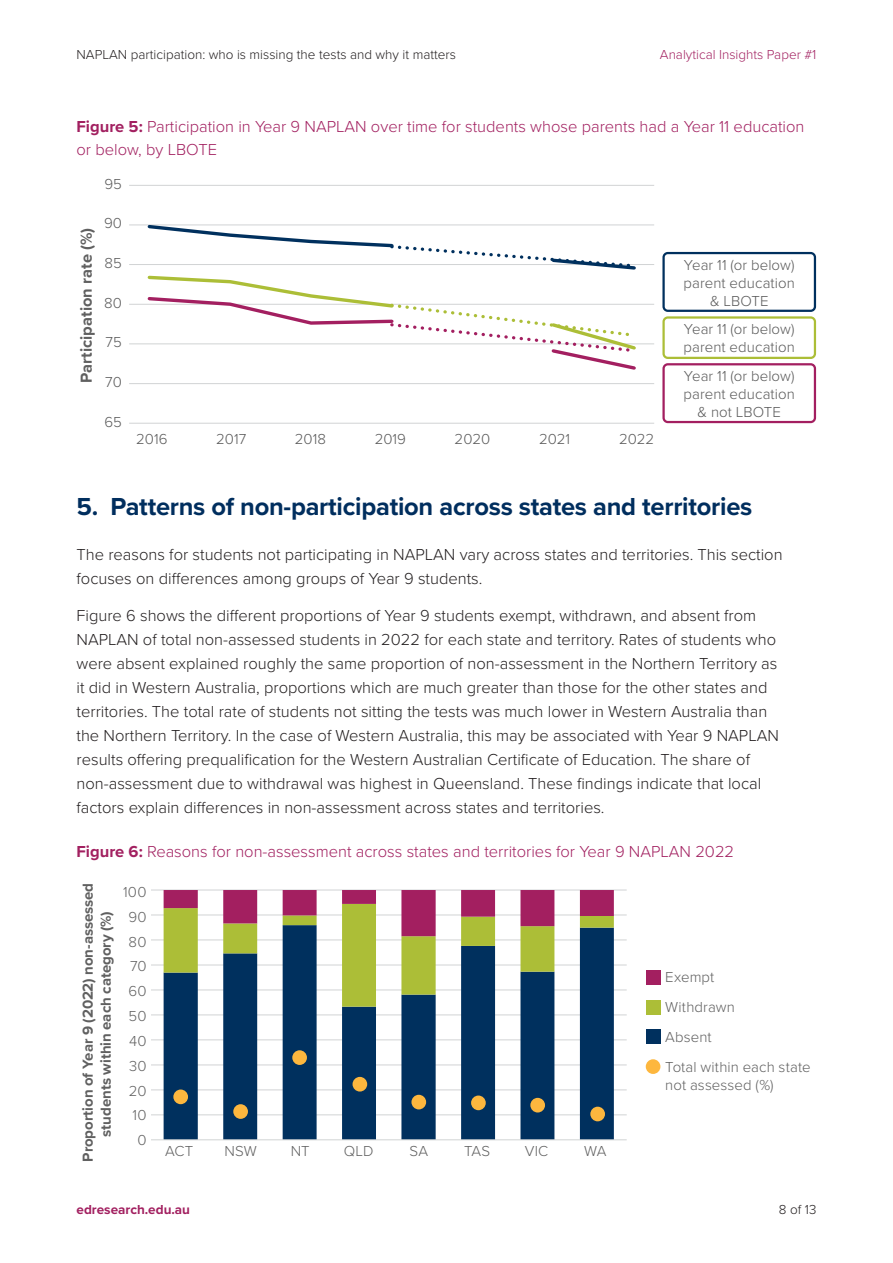
<style>
.page{position:relative;width:893px;height:1263px;background:#fff}
.page>*{position:absolute;margin:0;border:0;box-sizing:border-box;transform-origin:0 0}
.H1_-_numbered{font:700 25.5px "Proxima Nova";letter-spacing:-.01em;color:#002e5e}
.t1{font:300 16.5px/24px "Proxima Nova";color:#231f20}
.Figure_table_title{font:300 16.5px/22.5px "Proxima Nova";color:#a22060}
.t2{font:700 16.5px "Proxima Nova";color:#606060}
.t3{font:300 15px/18px "Proxima Nova";letter-spacing:.005em;color:#595959;text-align:center}
.t4{font:300 15px/29.8px "Proxima Nova";letter-spacing:.01em;color:#606060}
.t5{font:700 15px/18px "Proxima Nova";letter-spacing:-.005em;color:#606060;text-align:center}
.t6{font:300 13.5px "Proxima Nova";color:#231f20}
.t7{font:300 13.5px "Proxima Nova";color:#a22060}
.t8{font:700 13.5px "Proxima Nova";color:#a22060}
.s1{font-weight:700}
</style>
<div class="page">
<div style="left:662px;top:252px;width:154px;height:60px;border:2px solid #00305e;border-radius:4px"></div>
<div style="left:662px;top:363px;width:154px;height:60px;border:2px solid #a31f60;border-radius:4px"></div>
<div style="left:662px;top:316px;width:154px;height:43px;border:2px solid #acbe37;border-radius:4px"></div>
<hr style="left:129px;top:185px;width:525px;height:1px;background:#d1d3d4">
<hr style="left:129px;top:225px;width:525px;height:1px;background:#d1d3d4">
<hr style="left:129px;top:264px;width:525px;height:1px;background:#d1d3d4">
<hr style="left:129px;top:304px;width:525px;height:1px;background:#d1d3d4">
<hr style="left:129px;top:343px;width:525px;height:1px;background:#d1d3d4">
<hr style="left:129px;top:383px;width:525px;height:1px;background:#d1d3d4">
<hr style="left:129px;top:423px;width:525px;height:1px;background:#d1d3d4">
<svg style="left:146px;top:224px;width:492px;height:146px"></svg>
<hr style="left:151px;top:890px;width:476px;height:1px;background:#d1d3d4">
<hr style="left:151px;top:914px;width:476px;height:1px;background:#d1d3d4">
<hr style="left:151px;top:939px;width:476px;height:1px;background:#d1d3d4">
<hr style="left:151px;top:965px;width:476px;height:1px;background:#d1d3d4">
<hr style="left:151px;top:989px;width:476px;height:1px;background:#d1d3d4">
<hr style="left:151px;top:1014px;width:476px;height:1px;background:#d1d3d4">
<hr style="left:151px;top:1039px;width:476px;height:1px;background:#d1d3d4">
<hr style="left:151px;top:1064px;width:476px;height:1px;background:#d1d3d4">
<hr style="left:151px;top:1089px;width:476px;height:1px;background:#d1d3d4">
<hr style="left:151px;top:1114px;width:476px;height:1px;background:#d1d3d4">
<svg style="left:164px;top:1007px;width:450px;height:132px;fill:#00305e"></svg>
<svg style="left:164px;top:936px;width:450px;height:71px"></svg>
<svg style="left:164px;top:890px;width:450px;height:46px"></svg>
<hr style="left:151px;top:1139px;width:476px;height:1px;background:#d1d3d4">
<div style="left:646px;top:970px;width:14px;height:15px;background:#a31f60"></div>
<div style="left:646px;top:1000px;width:14px;height:14px;background:#acbe37"></div>
<div style="left:646px;top:1029px;width:14px;height:15px;background:#00305e"></div>
<div style="left:646px;top:1059px;width:14px;height:15px;background:#fdb73e;border-radius:50%"></div>
<div style="left:173px;top:1089px;width:15px;height:15px;background:#fdb73e;border-radius:50%"></div>
<div style="left:233px;top:1104px;width:15px;height:15px;background:#fdb73e;border-radius:50%"></div>
<div style="left:292px;top:1050px;width:15px;height:15px;background:#fdb73e;border-radius:50%"></div>
<div style="left:353px;top:1077px;width:14px;height:14px;background:#fdb73e;border-radius:50%"></div>
<div style="left:411px;top:1095px;width:15px;height:14px;background:#fdb73e;border-radius:50%"></div>
<div style="left:471px;top:1095px;width:15px;height:15px;background:#fdb73e;border-radius:50%"></div>
<div style="left:530px;top:1098px;width:15px;height:14px;background:#fdb73e;border-radius:50%"></div>
<div style="left:590px;top:1107px;width:15px;height:14px;background:#fdb73e;border-radius:50%"></div>
<p class="t6" style="left:77px;top:44px;width:381px">NAPLAN participation: who is missing the tests and why it matters</p>
<p class="t7" style="left:660px;top:44px;width:158px">Analytical Insights Paper #1</p>
<p class="Figure_table_title" style="left:77px;top:115px;width:729px"><span class="s1">Figure 5:</span> Participation in Year 9 NAPLAN over time for students whose parents had a Year 11 education or below, by LBOTE</p>
<p class="t3" style="left:104px;top:174px;width:19px">95</p>
<p class="t2" style="left:74px;top:383px;width:157px;rotate:-90deg">Participation rate (%)</p>
<p class="t3" style="left:104px;top:213px;width:19px">90</p>
<p class="t3" style="left:105px;top:253px;width:19px">85</p>
<p class="t3" style="left:104px;top:293px;width:19px">80</p>
<p class="t3" style="left:106px;top:332px;width:18px">75</p>
<p class="t3" style="left:105px;top:372px;width:18px">70</p>
<p class="t3" style="left:104px;top:412px;width:19px">65</p>
<p class="t3" style="left:136px;top:429px;width:33px">2016</p>
<p class="t3" style="left:216px;top:429px;width:32px">2017</p>
<p class="t3" style="left:295px;top:429px;width:33px">2018</p>
<p class="t3" style="left:375px;top:429px;width:33px">2019</p>
<p class="t3" style="left:455px;top:429px;width:37px">2020</p>
<p class="t3" style="left:539px;top:429px;width:33px">2021</p>
<p class="t3" style="left:619px;top:429px;width:37px">2022</p>
<p class="t3" style="left:684px;top:255px;width:113px">Year 11 (or below) parent education &amp; LBOTE</p>
<p class="t3" style="left:684px;top:319px;width:113px;text-align:left">Year 11 (or below) parent education</p>
<p class="t3" style="left:684px;top:366px;width:113px">Year 11 (or below) parent education &amp; not LBOTE</p>
<h1 class="H1_-_numbered" style="left:77px;top:488px;width:677px">5. Patterns of non-participation across states and territories</h1>
<p class="t1" style="left:77px;top:542px;width:708px">The reasons for students not participating in NAPLAN vary across states and territories. This section focuses on differences among groups of Year 9 students.</p>
<p class="t1" style="left:77px;top:603px;width:704px">Figure 6 shows the different proportions of Year 9 students exempt, withdrawn, and absent from NAPLAN of total non-assessed students in 2022 for each state and territory. Rates of students who were absent explained roughly the same proportion of non-assessment in the Northern Territory as it did in Western Australia, proportions which are much greater than those for the other states and territories. The total rate of students not sitting the tests was much lower in Western Australia than the Northern Territory. In the case of Western Australia, this may be associated with Year 9 NAPLAN results offering prequalification for the Western Australian Certificate of Education. The share of non‑assessment due to withdrawal was highest in Queensland. These findings indicate that local factors explain differences in non-assessment across states and territories.</p>
<p class="Figure_table_title" style="left:77px;top:839px;width:659px"><span class="s1">Figure 6:</span> Reasons for non-assessment across states and territories for Year 9 NAPLAN 2022</p>
<p class="t5" style="left:78px;top:1161px;width:280px;rotate:-90deg">Proportion of Year 9 (2022) non-assessed students within each category (%)</p>
<p class="t4" style="left:123px;top:876px;width:25px">100</p>
<p class="t4" style="left:128px;top:901px;width:20px">90</p>
<p class="t4" style="left:129px;top:926px;width:19px">80</p>
<p class="t4" style="left:130px;top:951px;width:18px">70</p>
<p class="t4" style="left:129px;top:975px;width:19px">60</p>
<p class="t4" style="left:129px;top:1000px;width:19px">50</p>
<p class="t4" style="left:129px;top:1025px;width:19px">40</p>
<p class="t4" style="left:129px;top:1050px;width:19px">30</p>
<p class="t4" style="left:129px;top:1075px;width:19px">20</p>
<p class="t4" style="left:132px;top:1100px;width:16px">10</p>
<p class="t4" style="left:137px;top:1124px;width:11px">0</p>
<p class="t4" style="left:165px;top:1135px;width:30px">ACT</p>
<p class="t4" style="left:224px;top:1135px;width:34px">NSW</p>
<p class="t4" style="left:291px;top:1135px;width:21px">NT</p>
<p class="t4" style="left:344px;top:1135px;width:31px">QLD</p>
<p class="t4" style="left:410px;top:1135px;width:20px">SA</p>
<p class="t4" style="left:464px;top:1135px;width:28px">TAS</p>
<p class="t4" style="left:525px;top:1135px;width:25px">VIC</p>
<p class="t4" style="left:584px;top:1135px;width:24px">WA</p>
<p class="t4" style="left:665px;top:962px;width:147px">Exempt<br>Withdrawn<br>Absent<br>Total within each state</p>
<p class="t4" style="left:665px;top:1069px;width:110px">not assessed (%)</p>
<p class="t8" style="left:77px;top:1200px;width:115px">edresearch.edu.au</p>
<p class="t6" style="left:779px;top:1200px;width:39px">8 of 13</p>
</div>
